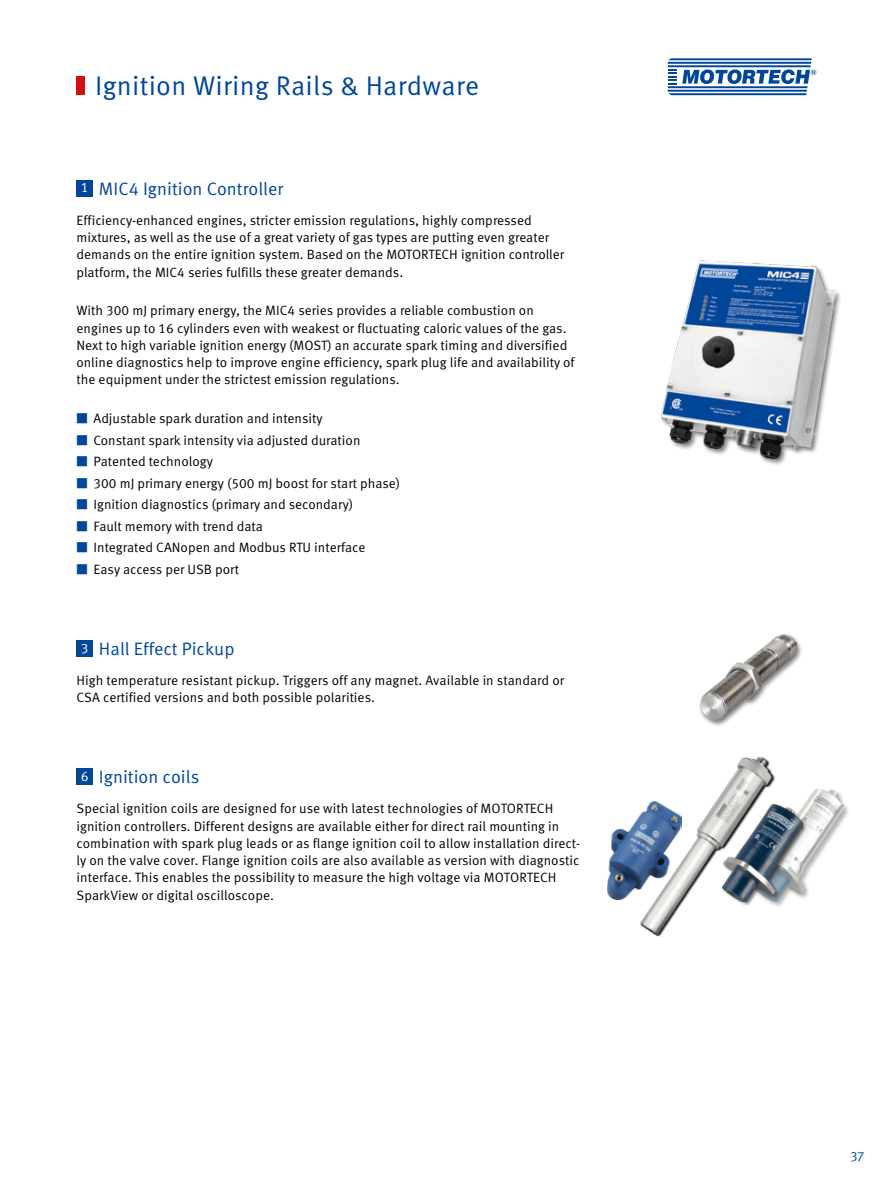
<style>
.page{position:relative;width:893px;height:1191px;background:#fff}
.page>*{position:absolute;margin:0;border:0;box-sizing:border-box;transform-origin:0 0}
.t1{font:27px "Meta Pro Norm";letter-spacing:.01em;color:#004799}
.t2{font:18px "Meta Pro Norm";color:#004799}
.t3{font:13.8px "Meta Pro Norm";color:#fff}
.Fließtext{font:13.5px/17.2px "Meta Pro Norm";color:#000}
.t4{font:13.5px "Meta Pro Norm";color:#004799}
.t5{font:700 7.95px "Eurostile";color:#004799}
.s1{color:#004799}
</style>
<div class="page">
<hr style="left:668px;top:62px;width:143px;height:2px;background:#004799">
<hr style="left:668px;top:65px;width:143px;height:2px;background:#004799">
<hr style="left:668px;top:86px;width:139px;height:2px;background:#004799">
<hr style="left:668px;top:90px;width:139px;height:2px;background:#004799">
<svg style="left:669px;top:58px;width:143px;height:2px"></svg>
<svg style="left:669px;top:93px;width:137px;height:2px"></svg>
<svg style="left:668px;top:69px;width:142px;height:16px"></svg>
<div style="left:77px;top:77px;width:8px;height:18px;background:#d40f14"></div>
<div style="left:77px;top:180px;width:16px;height:16px;background:#004799"></div>
<div style="left:77px;top:640px;width:16px;height:16px;background:#004799"></div>
<div style="left:77px;top:768px;width:16px;height:17px;background:#004799"></div>
<div style="left:660px;top:259px;width:182px;height:207px;background:#000;opacity:.5"></div>
<img style="left:661px;top:260px;width:174px;height:198px">
<div style="left:698px;top:633px;width:106px;height:94px;background:#000;opacity:.5"></div>
<img style="left:700px;top:634px;width:96px;height:85px">
<div style="left:751px;top:788px;width:99px;height:120px;background:#000;opacity:.5"></div>
<img style="left:786px;top:789px;width:57px;height:112px">
<div style="left:722px;top:804px;width:85px;height:102px;background:#000;opacity:.5"></div>
<img style="left:786px;top:805px;width:16px;height:96px">
<img style="left:607px;top:828px;width:17px;height:71px">
<img style="left:624px;top:756px;width:162px;height:181px">
<p class="t1" style="left:95px;top:65px;width:385px">Ignition Wiring Rails &amp; Hardware</p>
<p class="t3" style="left:81px;top:177px;width:9px">1</p>
<p class="t2" style="left:99px;top:175px;width:186px">MIC4 Ignition Controller</p>
<p class="Fließtext" style="left:77px;top:211px;width:489px">Efficiency-enhanced engines, stricter emission regulations, highly compressed mixtures, as well as the use of a great variety of gas types are putting even greater demands on the entire ignition system. Based on the MOTORTECH ignition controller platform, the MIC4 series fulfills these greater demands.</p>
<p class="Fließtext" style="left:77px;top:301px;width:500px">With 300 mJ primary energy, the MIC4 series provides a reliable combustion on engines up to 16 cylinders even with weakest or fluctuating caloric values of the gas.<br>Next to high variable ignition energy (MOST) an accurate spark timing and diversified online diagnostics help to improve engine efficiency, spark plug life and availability of the equipment under the strictest emission regulations.</p>
<p class="Fließtext" style="left:77px;top:409px;width:248px"><span class="s1">■</span> Adjustable spark duration and intensity</p>
<p class="Fließtext" style="left:77px;top:430px;width:285px"><span class="s1">■</span> Constant spark intensity via adjusted duration</p>
<p class="Fließtext" style="left:77px;top:452px;width:138px"><span class="s1">■</span> Patented technology</p>
<p class="Fließtext" style="left:77px;top:473px;width:325px"><span class="s1">■</span> 300 mJ primary energy (500 mJ boost for start phase)</p>
<p class="Fließtext" style="left:77px;top:495px;width:278px"><span class="s1">■</span> Ignition diagnostics (primary and secondary)</p>
<p class="Fließtext" style="left:77px;top:516px;width:188px"><span class="s1">■</span> Fault memory with trend data</p>
<p class="Fließtext" style="left:77px;top:538px;width:290px"><span class="s1">■</span> Integrated CANopen and Modbus RTU interface</p>
<p class="Fließtext" style="left:77px;top:559px;width:164px"><span class="s1">■</span> Easy access per USB port</p>
<p class="t3" style="left:81px;top:637px;width:9px">3</p>
<p class="t2" style="left:99px;top:635px;width:137px">Hall Effect Pickup</p>
<p class="Fließtext" style="left:77px;top:671px;width:489px">High temperature resistant pickup. Triggers off any magnet. Available in standard or<br>CSA certified versions and both possible polarities.</p>
<p class="t3" style="left:81px;top:765px;width:9px">6</p>
<p class="t2" style="left:99px;top:763px;width:102px">Ignition coils</p>
<p class="Fließtext" style="left:77px;top:799px;width:505px">Special ignition coils are designed for use with latest technologies of MOTORTECH ignition controllers. Different designs are available either for direct rail mounting in combination with spark plug leads or as flange ignition coil to allow installation direct&shy;ly on the valve cover. Flange ignition coils are also available as version with diagnostic interface. This enables the possibility to measure the high voltage via MOTORTECH SparkView or digital oscilloscope.</p>
<p class="t5" style="left:811px;top:68px;width:7px">®</p>
<p class="t4" style="left:850px;top:1143px;width:15px">37</p>
</div>
